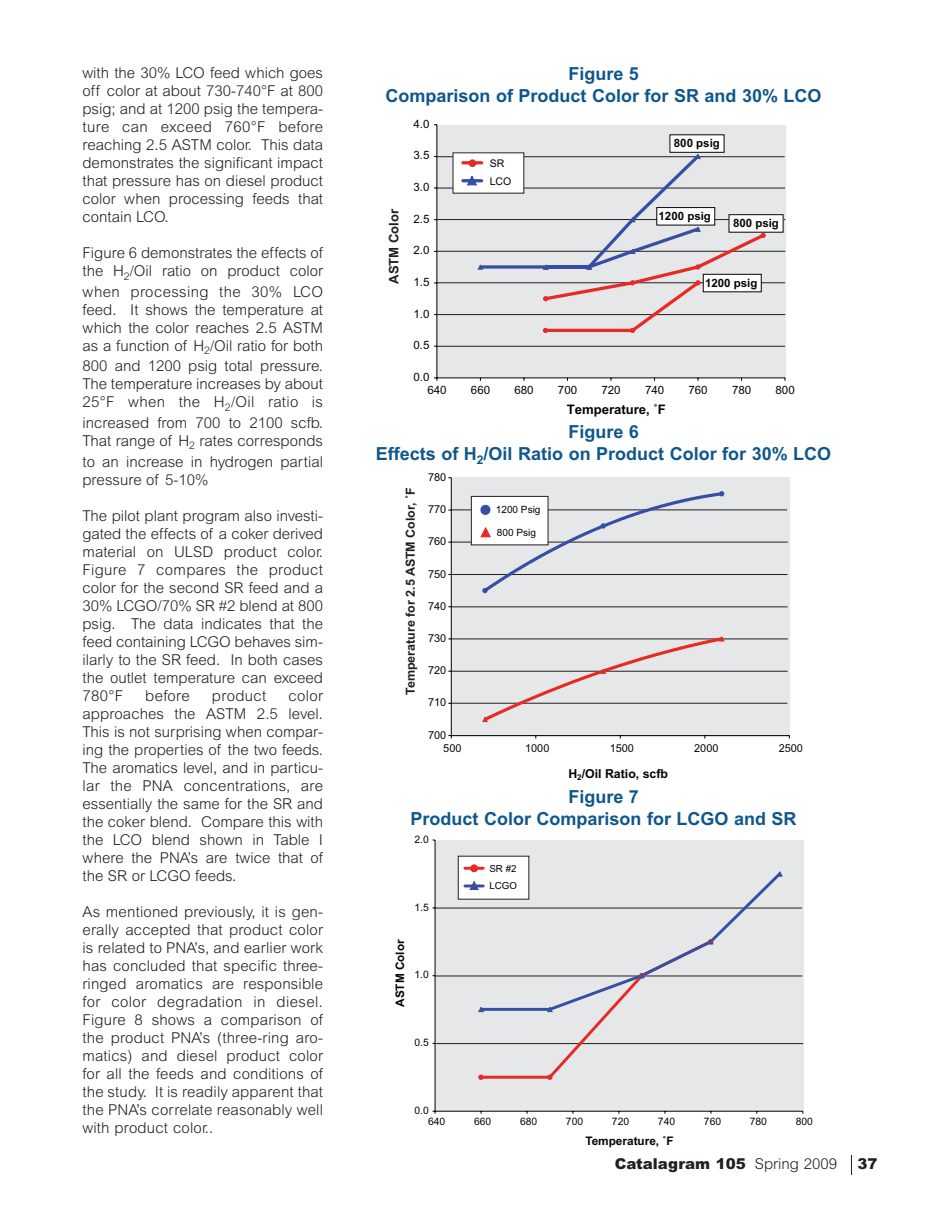
<style>
.page{position:relative;width:945px;height:1215px;background:#fff}
.page>*{position:absolute;margin:0;border:0;box-sizing:border-box;transform-origin:0 0}
.t1{font:700 18px/21.6px "Arial";color:#0f578b;text-align:center}
.t2{font:300 15px/18px "Arial";color:#231f20;text-align:justify}
.t3{font:900 15px "Arial";color:#231f20}
.t4{font:300 15px "Arial";letter-spacing:.02em;color:#231f20}
.t5{font:700 13.2px "Arial";color:#050504}
.t6{font:700 13.2px "Arial";color:#231f20}
.t7{font:700 12.45px "Arial";color:#231f20}
.t8{font:700 12.3px "Arial";color:#040503}
.t9{font:700 11.85px "Arial";color:#040503}
.t10{font:11.55px "Arial";color:#050504}
.t11{font:700 11.55px "Arial";color:#050504}
.t12{font:10.95px "Arial";color:#050504}
.t13{font:10.5px "Arial";color:#050504}
.t14{font:10.35px "Arial";color:#050504}
.t15{font:10.05px "Arial";color:#050504}
.t16{font:9.75px/17px "Arial";color:#050504}
.s1{font-weight:300}
</style>
<div class="page">
<div style="left:436px;top:125px;width:349px;height:253px;background:#e6e7e9"></div>
<hr style="left:436px;top:156px;width:349px;height:1px;background:#231f20">
<hr style="left:437px;top:188px;width:348px;height:1px;background:#231f20">
<hr style="left:437px;top:219px;width:348px;height:1px;background:#231f20">
<hr style="left:437px;top:251px;width:348px;height:1px;background:#231f20">
<hr style="left:437px;top:283px;width:348px;height:1px;background:#231f20">
<hr style="left:437px;top:314px;width:348px;height:1px;background:#231f20">
<hr style="left:437px;top:346px;width:348px;height:1px;background:#231f20">
<hr style="left:437px;top:378px;width:348px;height:1px;background:#050504">
<hr style="left:437px;top:125px;width:1px;height:253px;background:#050504">
<div style="left:453px;top:153px;width:71px;height:40px;background:#fff"></div>
<hr style="left:463px;top:179px;width:19px;height:3px;background:#374fa2">
<hr style="left:463px;top:161px;width:19px;height:3px;background:#e62a24">
<svg style="left:466px;top:152px;width:302px;height:181px"></svg>
<div style="left:469px;top:160px;width:7px;height:7px;background:#e62a24;border-radius:50%"></div>
<div style="left:469px;top:160px;width:7px;height:7px;border:1px solid #e62a24;border-radius:50%"></div>
<div style="left:670px;top:135px;width:54px;height:17px;background:#fff"></div>
<div style="left:657px;top:208px;width:58px;height:17px;background:#fff"></div>
<div style="left:657px;top:207px;width:58px;height:18px;border:1px solid #050504"></div>
<div style="left:729px;top:215px;width:54px;height:17px;background:#fff"></div>
<div style="left:703px;top:274px;width:58px;height:18px;background:#fff"></div>
<div style="left:703px;top:274px;width:58px;height:18px;border:1px solid #050504"></div>
<div style="left:452px;top:478px;width:338px;height:259px;background:#e6e7e9"></div>
<hr style="left:451px;top:510px;width:336px;height:1px;background:#231f20">
<hr style="left:452px;top:542px;width:336px;height:1px;background:#231f20">
<hr style="left:451px;top:574px;width:336px;height:1px;background:#231f20">
<hr style="left:451px;top:607px;width:337px;height:1px;background:#231f20">
<hr style="left:452px;top:639px;width:336px;height:1px;background:#231f20">
<hr style="left:451px;top:671px;width:337px;height:1px;background:#231f20">
<hr style="left:451px;top:703px;width:336px;height:1px;background:#231f20">
<hr style="left:451px;top:735px;width:338px;height:1px;background:#050504">
<hr style="left:451px;top:478px;width:1px;height:258px;background:#050504">
<svg style="left:481px;top:636px;width:245px;height:87px"></svg>
<div style="left:471px;top:496px;width:77px;height:49px;background:#fff"></div>
<div style="left:471px;top:496px;width:77px;height:49px;border:1px solid #231f20"></div>
<svg style="left:480px;top:491px;width:245px;height:103px"></svg>
<div style="left:435px;top:841px;width:369px;height:270px;background:#e6e7e9"></div>
<hr style="left:435px;top:908px;width:367px;height:1px;background:#231f20">
<hr style="left:436px;top:1043px;width:367px;height:1px;background:#231f20">
<hr style="left:435px;top:976px;width:367px;height:1px;background:#231f20">
<hr style="left:435px;top:1111px;width:368px;height:1px;background:#050504">
<hr style="left:435px;top:840px;width:1px;height:271px;background:#050504">
<div style="left:458px;top:856px;width:71px;height:43px;background:#fff"></div>
<div style="left:458px;top:856px;width:71px;height:43px;border:1px solid #231f20"></div>
<svg style="left:470px;top:864px;width:8px;height:8px"></svg>
<hr style="left:465px;top:867px;width:18px;height:3px;background:#e62a24">
<svg style="left:465px;top:870px;width:319px;height:210px"></svg>
<svg style="left:851px;top:1155px;width:1px;height:20px"></svg>
<p class="t2" style="left:82px;top:65px;width:242px">with the 30% LCO feed which goes off color at about 730-740°F at 800 psig; and at 1200 psig the tempera&shy;ture can exceed 760°F before reaching 2.5 ASTM color. This data demonstrates the significant impact that pressure has on diesel product color when processing feeds that contain LCO.</p>
<p class="t2" style="left:83px;top:245px;width:242px">Figure 6 demonstrates the effects of the H<sub>2</sub>/Oil ratio on product color</p>
<p class="t2" style="left:83px;top:284px;width:242px">when processing the 30% LCO feed. It shows the temperature at which the color reaches 2.5 ASTM as a function of H<sub>2</sub>/Oil ratio for both</p>
<p class="t2" style="left:83px;top:359px;width:242px">800 and 1200 psig total pressure.<br>The temperature increases by about 25°F when the H<sub>2</sub>/Oil ratio is</p>
<p class="t2" style="left:82px;top:415px;width:242px">increased from 700 to 2100 scfb.<br>That range of H<sub>2</sub> rates corresponds</p>
<p class="t2" style="left:82px;top:454px;width:242px">to an increase in hydrogen partial pressure of 5-10%</p>
<p class="t2" style="left:83px;top:508px;width:242px">The pilot plant program also investi&shy;gated the effects of a coker derived material on ULSD product color.<br>Figure 7 compares the product color for the second SR feed and a 30% LCGO/70% SR #2 blend at 800 psig. The data indicates that the feed containing LCGO behaves sim&shy;ilarly to the SR feed. In both cases the outlet temperature can exceed 780°F</p>
<p class="t2" style="left:145px;top:688px;width:46px">before</p>
<p class="t4" style="left:212px;top:690px;width:56px">product</p>
<p class="t2" style="left:83px;top:688px;width:242px;text-indent:206px">color approaches the ASTM 2.5 level.<br>This is not surprising when compar&shy;ing the properties of the two feeds.<br>The aromatics level, and in particu&shy;lar the PNA concentrations, are essentially the same for the SR and the coker blend. Compare this with the LCO blend shown in Table I where the PNA’s are twice that of the SR or LCGO feeds.</p>
<p class="t2" style="left:82px;top:904px;width:242px">As mentioned previously, it is gen&shy;erally accepted that product color is related to PNA’s, and earlier work has concluded that specific three&shy;ringed aromatics are responsible for color degradation in diesel.<br>Figure 8 shows a comparison of the product PNA’s (three-ring aro&shy;matics) and diesel product color for all the feeds and conditions of the study. It is readily apparent that the PNA’s correlate reasonably well with product color..</p>
<p class="t1" style="left:386px;top:65px;width:438px">Figure 5<br>Comparison of Product Color for SR and 30% LCO</p>
<p class="t6" style="left:389px;top:284px;width:77px;rotate:-90deg">ASTM Color</p>
<p class="t10" style="left:414px;top:119px;width:17px">4 0</p>
<p class="t10" style="left:414px;top:151px;width:17px">3 5</p>
<p class="t10" style="left:414px;top:183px;width:17px">3 0</p>
<p class="t10" style="left:414px;top:214px;width:17px">2 5</p>
<p class="t10" style="left:414px;top:246px;width:17px">2 0</p>
<p class="t10" style="left:423px;top:278px;width:8px">5</p>
<p class="t10" style="left:423px;top:309px;width:8px">0</p>
<p class="t10" style="left:414px;top:341px;width:17px">0 5</p>
<p class="t10" style="left:414px;top:373px;width:17px">0 0</p>
<p class="t13" style="left:490px;top:160px;width:16px">SR</p>
<p class="t13" style="left:490px;top:178px;width:23px">LCO</p>
<p class="t11" style="left:674px;top:139px;width:47px">800 ps g</p>
<p class="t11" style="left:665px;top:212px;width:47px">200 ps g</p>
<p class="t11" style="left:733px;top:218px;width:47px">800 ps g</p>
<p class="t11" style="left:711px;top:279px;width:47px">200 ps g</p>
<p class="t10" style="left:427px;top:386px;width:21px">640</p>
<p class="t10" style="left:471px;top:386px;width:21px">660</p>
<p class="t10" style="left:514px;top:386px;width:21px">680</p>
<p class="t10" style="left:558px;top:386px;width:21px">700</p>
<p class="t10" style="left:602px;top:386px;width:21px">720</p>
<p class="t10" style="left:645px;top:386px;width:21px">740</p>
<p class="t10" style="left:689px;top:386px;width:21px">760</p>
<p class="t10" style="left:732px;top:386px;width:21px">780</p>
<p class="t10" style="left:776px;top:386px;width:21px">800</p>
<p class="t5" style="left:567px;top:405px;width:101px">Tempera ure F</p>
<p class="t1" style="left:376px;top:423px;width:457px">Figure 6<br>Effects of H<sub>2</sub>/Oil Ratio on Product Color for 30% LCO</p>
<p class="t7" style="left:406px;top:695px;width:210px;rotate:-90deg">Temperature for 2 5 ASTM Color F</p>
<p class="t12" style="left:428px;top:473px;width:20px">780</p>
<p class="t12" style="left:428px;top:505px;width:20px">770</p>
<p class="t12" style="left:428px;top:537px;width:20px">760</p>
<p class="t12" style="left:428px;top:570px;width:20px">750</p>
<p class="t12" style="left:428px;top:602px;width:20px">740</p>
<p class="t12" style="left:428px;top:634px;width:20px">730</p>
<p class="t12" style="left:428px;top:666px;width:20px">720</p>
<p class="t12" style="left:428px;top:698px;width:20px">7 0</p>
<p class="t12" style="left:428px;top:731px;width:20px">700</p>
<p class="t15" style="left:501px;top:505px;width:41px">200 Ps g</p>
<p class="t15" style="left:497px;top:529px;width:41px">800 Ps g</p>
<p class="t12" style="left:443px;top:745px;width:20px">500</p>
<p class="t12" style="left:531px;top:745px;width:20px">000</p>
<p class="t12" style="left:616px;top:745px;width:20px">500</p>
<p class="t12" style="left:694px;top:745px;width:26px">2000</p>
<p class="t12" style="left:779px;top:745px;width:26px">2500</p>
<p class="t8" style="left:568px;top:769px;width:101px">H O Ra o scfb</p>
<p class="t1" style="left:411px;top:788px;width:388px">Figure 7<br>Product Color Comparison for LCGO and SR</p>
<p class="t14" style="left:414px;top:835px;width:16px">2 0</p>
<p class="t9" style="left:396px;top:1007px;width:69px;rotate:-90deg">ASTM Color</p>
<p class="t14" style="left:423px;top:903px;width:7px">5</p>
<p class="t14" style="left:423px;top:971px;width:7px">0</p>
<p class="t14" style="left:414px;top:1039px;width:16px">0 5</p>
<p class="t16" style="left:489px;top:861px;width:29px">SR #2<br>LCGO</p>
<p class="t14" style="left:414px;top:1107px;width:16px">0 0</p>
<p class="t14" style="left:428px;top:1118px;width:19px">640</p>
<p class="t14" style="left:474px;top:1118px;width:19px">660</p>
<p class="t14" style="left:520px;top:1118px;width:19px">680</p>
<p class="t14" style="left:566px;top:1118px;width:19px">700</p>
<p class="t14" style="left:612px;top:1118px;width:19px">720</p>
<p class="t14" style="left:658px;top:1118px;width:19px">740</p>
<p class="t14" style="left:704px;top:1118px;width:19px">760</p>
<p class="t14" style="left:750px;top:1118px;width:19px">780</p>
<p class="t14" style="left:796px;top:1118px;width:19px">800</p>
<p class="t9" style="left:585px;top:1136px;width:90px">Tempe a u e F</p>
<p class="t3" style="left:615px;top:1155px;width:224px">Catalagram 105 <span class="s1">Spring 2009</span></p>
<p class="t3" style="left:857px;top:1155px;width:22px">37</p>
</div>
